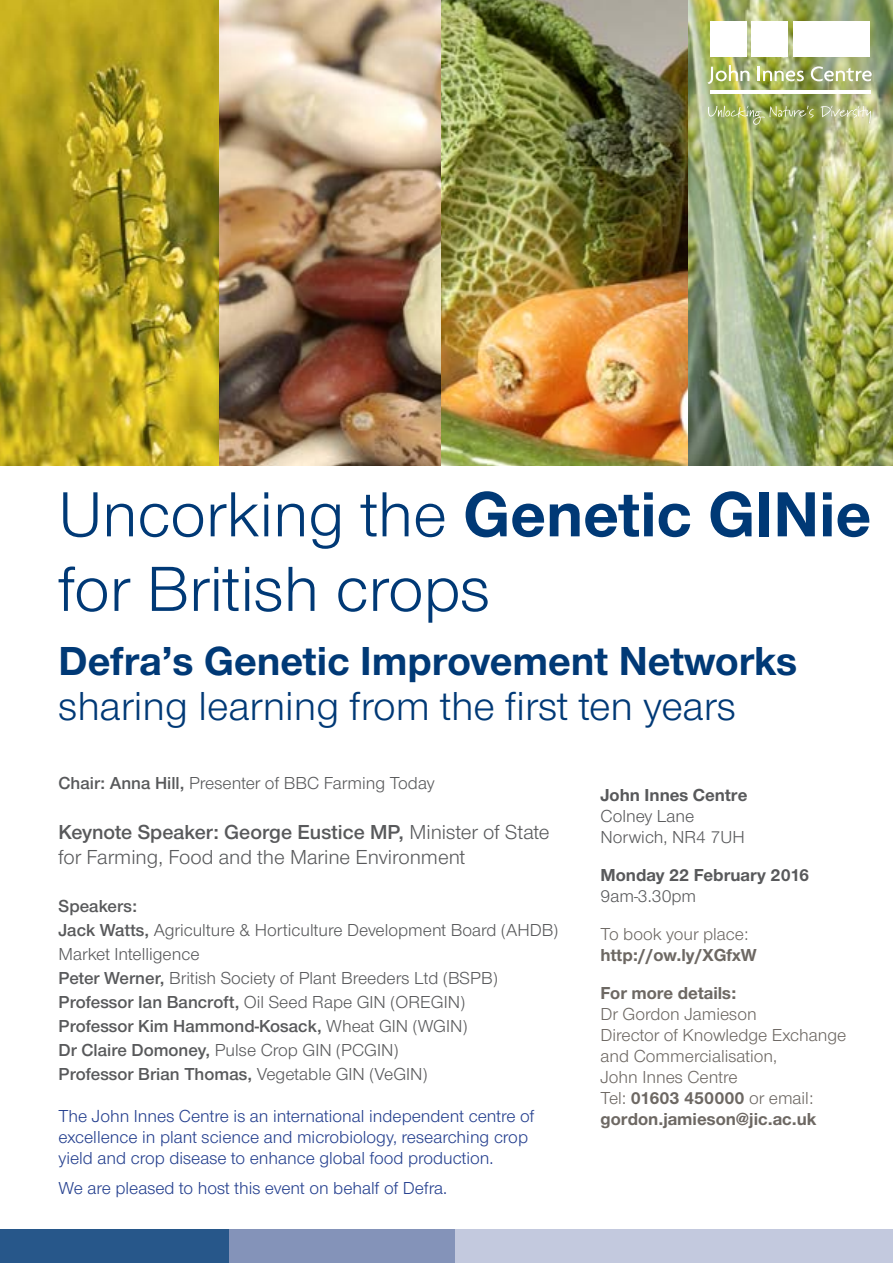
<style>
.page{position:relative;width:893px;height:1263px;background:#fff}
.page>*{position:absolute;margin:0;border:0;box-sizing:border-box;transform-origin:0 0}
.t1{font:66px "Nimbus Sans Novus T";color:#003976}
.t2{font:42px/45px "Nimbus Sans Novus T";color:#003976}
.t3{font:21px/25.5px "Nimbus Sans Novus T";color:#58595b}
.t4{font:18px/21px "Nimbus Sans Novus T";color:#58595b}
.t5{font:18px/21px "Nimbus Sans Novus T";color:#25408f}
.t6{font:18px/21px "Nimbus Sans Novus T";color:#6d6863}
.t7{font:600 18px "Nimbus Sans Novus T";color:#58595b}
.t8{font:700 18px/21px "Nimbus Sans Novus T";color:#6d6863}
.t9{font:700 18px/21px "Nimbus Sans Novus T";color:#58595b}
.s1{font-weight:700}
.s2{font-weight:600}
.s3{font-weight:400}
</style>
<div class="page">
<div style="left:218px;top:1229px;width:238px;height:34px;background:#8493b9"></div>
<div style="left:0;top:1229px;width:229px;height:34px;background:#27578a"></div>
<div style="left:455px;top:1229px;width:438px;height:34px;background:#c3c9de"></div>
<img style="left:219px;top:0;width:222px;height:466px">
<img style="left:441px;top:0;width:248px;height:466px">
<img style="left:689px;top:0;width:204px;height:466px">
<div style="left:751px;top:21px;width:37px;height:36px;background:#fff"></div>
<div style="left:793px;top:21px;width:77px;height:36px;background:#fff"></div>
<div style="left:710px;top:21px;width:36px;height:36px;background:#fff"></div>
<hr style="left:710px;top:90px;width:160px;height:4px;background:#fff">
<svg style="left:707px;top:65px;width:42px;height:19px"></svg>
<svg style="left:758px;top:67px;width:46px;height:14px"></svg>
<svg style="left:811px;top:66px;width:61px;height:15px"></svg>
<img style="left:708px;top:106px;width:163px;height:19px">
<img style="left:0;top:0;width:219px;height:466px">
<p class="t1" style="left:59px;top:476px;width:814px">Uncorking the <span class="s1">Genetic GINie</span></p>
<p class="t1" style="left:59px;top:550px;width:433px">for British crops</p>
<p class="t2" style="left:59px;top:638px;width:740px"><span class="s1">Defra’s Genetic Improvement Networks </span>sharing learning from the first ten years</p>
<p class="t4" style="left:59px;top:773px;width:377px"><span class="s2">Chair: Anna Hill,</span> Presenter of BBC Farming Today</p>
<p class="t3" style="left:59px;top:819px;width:493px"><span class="s2">Keynote Speaker: George Eustice MP,</span> Minister of State for Farming, Food and the Marine Environment</p>
<p class="t7" style="left:59px;top:896px;width:80px">Speakers:</p>
<p class="t4" style="left:59px;top:918px;width:501px;line-height:24px"><span class="s2">Jack Watts,</span> Agriculture &amp; Horticulture Development Board (AHDB)<br>Market Intelligence</p>
<p class="t4" style="left:59px;top:968px;width:441px"><span class="s2">Peter Werner,</span> British Society of Plant Breeders Ltd (BSPB)</p>
<p class="t4" style="left:59px;top:992px;width:408px"><span class="s2">Professor Ian Bancroft,</span> Oil Seed Rape GIN (OREGIN)</p>
<p class="t7" style="left:59px;top:1016px;width:410px">Professor Kim Hammond-Kosack, <span class="s3">Wheat GIN (WGIN)</span></p>
<p class="t4" style="left:59px;top:1040px;width:341px"><span class="s2">Dr Claire Domoney,</span> Pulse Crop GIN (PCGIN)</p>
<p class="t7" style="left:59px;top:1064px;width:371px">Professor Brian Thomas, <span class="s3">Vegetable GIN (VeGIN)</span></p>
<p class="t5" style="left:59px;top:1106px;width:478px">The John Innes Centre is an international independent centre of excellence in plant science and microbiology, researching crop yield and crop disease to enhance global food production.</p>
<p class="t5" style="left:59px;top:1177px;width:390px">We are pleased to host this event on behalf of Defra.</p>
<p class="t4" style="left:600px;top:784px;width:148px"><span class="s1">John Innes Centre<br></span>Colney Lane<br>Norwich, NR4 7UH</p>
<p class="t9" style="left:600px;top:864px;width:210px">Monday 22 February 2016<br><span class="s3">9am-3.30pm</span></p>
<p class="t8" style="left:600px;top:923px;width:158px"><span class="s3">To book your place: </span>http://ow.ly/XGfxW</p>
<p class="t6" style="left:600px;top:982px;width:247px"><span class="s1">For more details:<br></span>Dr Gordon Jamieson<br>Director of Knowledge Exchange and Commercialisation,<br>John Innes Centre<br>Tel: <span class="s1">01603 450000</span> or email: <span class="s1">gordon.jamieson@jic.ac.uk</span></p>
</div>
